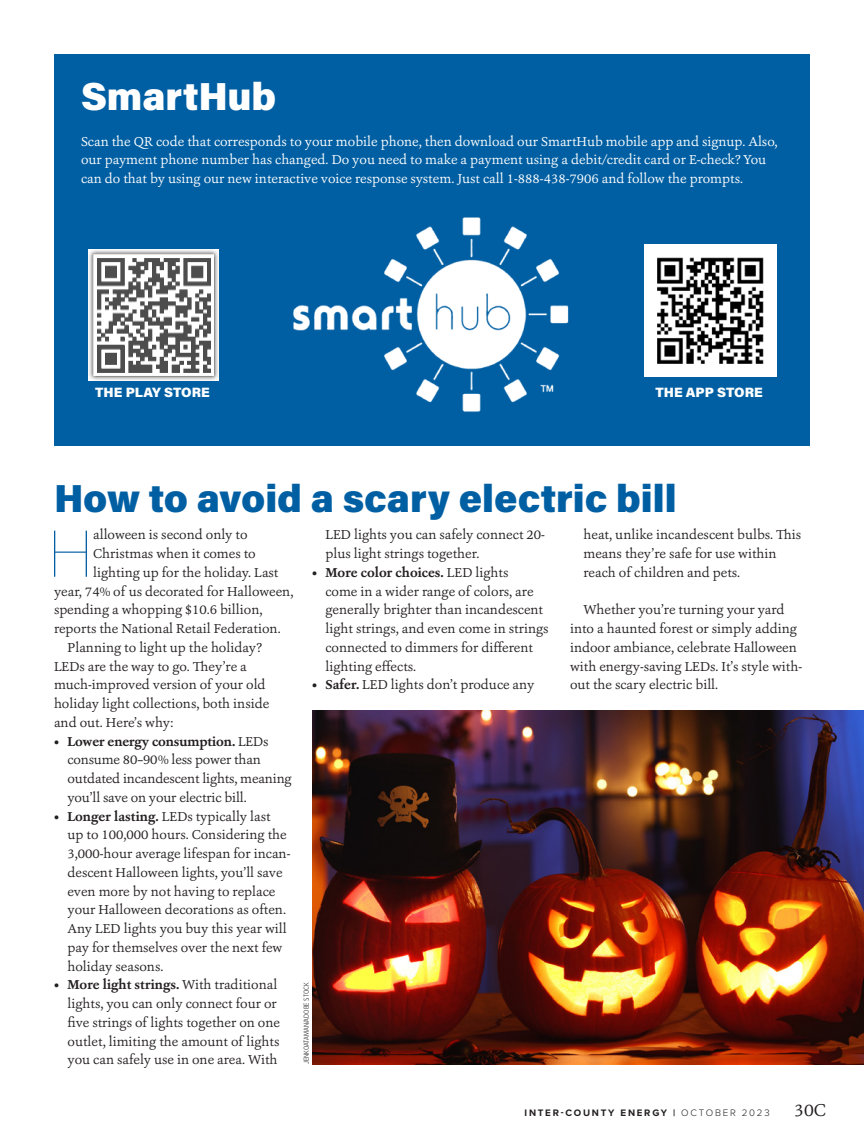
<style>
.page{position:relative;width:864px;height:1134px;background:#fff}
.page>*{position:absolute;margin:0;border:0;box-sizing:border-box;transform-origin:0 0}
.Inter-County_No_Indent_Drop_Cap{font:100 65.4px "Acumin Pro";color:#005fa3}
.Inter-County_HEADER{font:900 39px "Acumin Pro";color:#005fa3}
.Inter-County_HEADER-2{font:900 39px "Acumin Pro";letter-spacing:-.005em;color:#fff}
.t1{font:18px "Ashbury";color:#231f20}
.BODY_Serif_-_IN{font:13.5px/18.8px "Ashbury";color:#231f20}
.BODY_Serif_-_NOIN{font:13.5px/18.8px "Ashbury";color:#fff}
.Inter-County_No_Indent_Drop_Cap-2{font:13.5px "Ashbury";color:#231f20}
.Inter-County_SUBHEAD{font:900 13.5px "Acumin Pro";color:#fff}
.t2{font:700 9.75px "Proxima Nova";letter-spacing:.18em;color:#231f20}
.Credit-STOCK{font:300 7.5px "Proxima Nova Cond";color:#231f20}
.s1{font-weight:700}
.s2{font-weight:300}
</style>
<div class="page">
<div style="left:54px;top:54px;width:756px;height:392px;background:#005fa3"></div>
<img style="left:312px;top:710px;width:552px;height:354px">
<img style="left:89px;top:250px;width:130px;height:130px">
<img style="left:644px;top:244px;width:132px;height:133px">
<img style="left:293px;top:217px;width:276px;height:195px">
<p class="Inter-County_HEADER-2" style="left:81px;top:68px;width:197px">SmartHub</p>
<p class="BODY_Serif_-_NOIN" style="left:81px;top:132px;width:698px">Scan the QR code that corresponds to your mobile phone, then download our SmartHub mobile app and signup. Also, our payment phone number has changed. Do you need to make a payment using a debit/credit card or E-check? You can do that by using our new interactive voice response system. Just call 1-888-438-7906 and follow the prompts.</p>
<p class="Inter-County_SUBHEAD" style="left:95px;top:382px;width:116px">THE PLAY STORE</p>
<p class="Inter-County_SUBHEAD" style="left:656px;top:382px;width:109px">THE APP STORE</p>
<p class="Inter-County_HEADER" style="left:54px;top:470px;width:624px">How to avoid a scary electric bill</p>
<p class="Inter-County_No_Indent_Drop_Cap" style="left:48px;top:509px;width:47px">H</p>
<p class="Inter-County_No_Indent_Drop_Cap-2" style="left:93px;top:526px;width:156px">alloween is second only to</p>
<p class="BODY_Serif_-_IN" style="left:326px;top:525px;width:221px">LED lights you can safely connect 20- plus light strings together.</p>
<p class="BODY_Serif_-_IN" style="left:326px;top:563px;width:225px;text-indent:-14px"><span class="s1">• More color choices.</span> LED lights<br>come in a wider range of colors, are generally brighter than incandescent light strings, and even come in strings connected to dimmers for different lighting effects.</p>
<p class="BODY_Serif_-_IN" style="left:312px;top:675px;width:224px"><span class="s1">• Safer.</span> LED lights don’t produce any</p>
<p class="BODY_Serif_-_IN" style="left:584px;top:525px;width:219px">heat, unlike incandescent bulbs. This means they’re safe for use within reach of children and pets.</p>
<p class="BODY_Serif_-_IN" style="left:570px;top:600px;width:234px;text-indent:14px">Whether you’re turning your yard into a haunted forest or simply adding indoor ambiance, celebrate Halloween with energy-saving LEDs. It’s style with&shy;out the scary electric bill.</p>
<p class="Inter-County_No_Indent_Drop_Cap-2" style="left:93px;top:545px;width:164px">Christmas when it comes to</p>
<p class="Inter-County_No_Indent_Drop_Cap-2" style="left:93px;top:564px;width:187px">lighting up for the holiday. Last</p>
<p class="Inter-County_No_Indent_Drop_Cap-2" style="left:54px;top:582px;width:241px">year, 74% of us decorated for Halloween,</p>
<p class="Inter-County_No_Indent_Drop_Cap-2" style="left:54px;top:601px;width:210px">spending a whopping $10.6 billion,</p>
<p class="Inter-County_No_Indent_Drop_Cap-2" style="left:54px;top:620px;width:228px">reports the National Retail Federation.</p>
<p class="BODY_Serif_-_IN" style="left:54px;top:638px;width:217px;text-indent:14px">Planning to light up the holiday?<br>LEDs are the way to go. They’re a much-improved version of your old holiday light collections, both inside and out. Here’s why:</p>
<p class="BODY_Serif_-_IN" style="left:68px;top:732px;width:226px;text-indent:-14px"><span class="s1">• Lower energy consumption.</span> LEDs consume 80–90% less power than outdated incandescent lights, meaning you’ll save on your electric bill.</p>
<p class="BODY_Serif_-_IN" style="left:68px;top:807px;width:224px;text-indent:-14px"><span class="s1">• Longer lasting.</span> LEDs typically last<br>up to 100,000 hours. Considering the 3,000-hour average lifespan for incan&shy;descent Halloween lights, you’ll save even more by not having to replace your Halloween decorations as often.<br>Any LED lights you buy this year will pay for themselves over the next few holiday seasons.</p>
<p class="BODY_Serif_-_IN" style="left:68px;top:975px;width:214px;text-indent:-14px"><span class="s1">• More light strings.</span> With traditional lights, you can only connect four or five strings of lights together on one outlet, limiting the amount of lights you can safely use in one area. With</p>
<p class="Credit-STOCK" style="left:301px;top:1064px;width:84px;rotate:-90deg">JENKOATAMAN/ADOBE STOCK</p>
<p class="t2" style="left:525px;top:1106px;width:247px">INTER-COUNTY ENERGY | <span class="s2">OCTOBER 2023</span></p>
<h3 class="t1" style="left:794px;top:1099px;width:34px">30C</h3>
</div>
